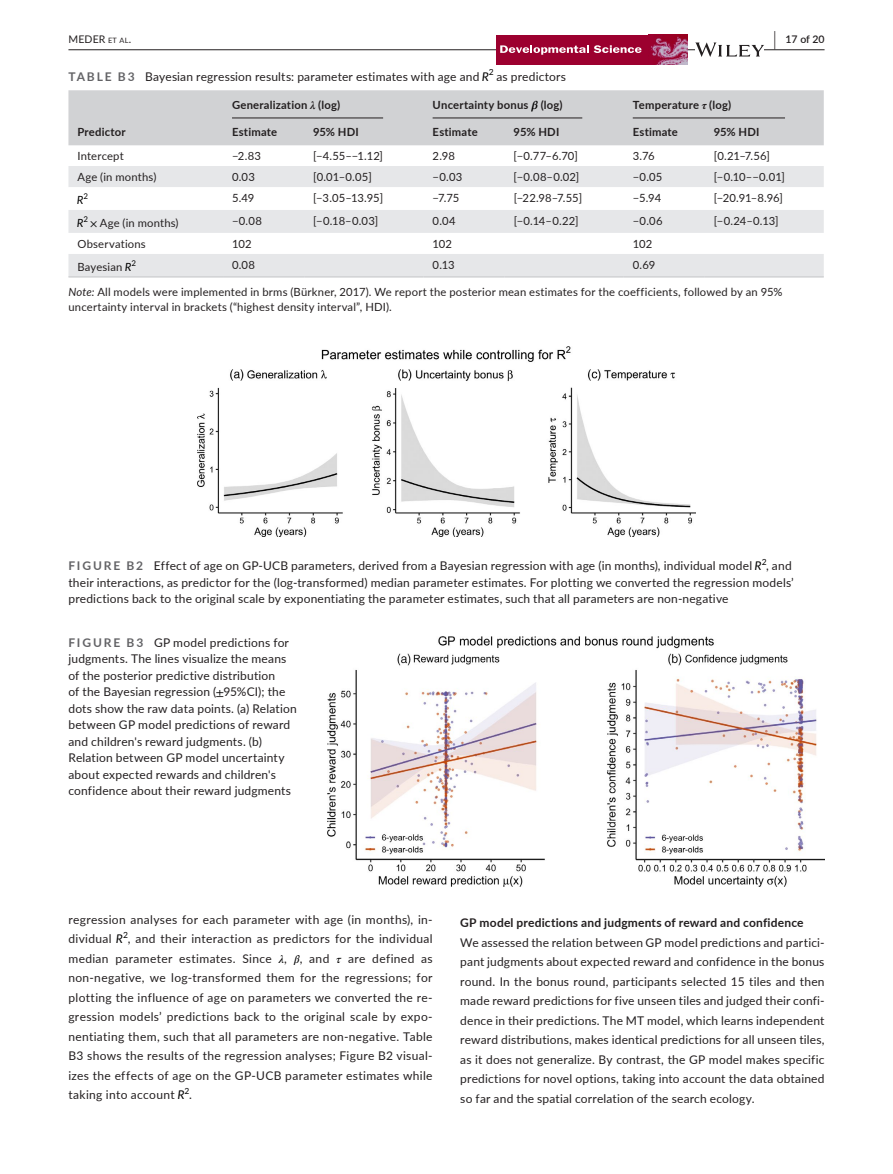
<style>
.page{position:relative;width:893px;height:1174px;background:#fff}
.page>*{position:absolute;margin:0;border:0;box-sizing:border-box;transform-origin:0 0}
.t1{font:12px/19.5px "Lato";letter-spacing:.015em;color:#231f20}
.t2{font:700 12px "Lato";letter-spacing:.015em;color:#231f20}
.t3{font:11.25px/15.8px "Lato";letter-spacing:.015em;color:#231f20}
.t4{font:700 11.25px "Lato";letter-spacing:.02em;color:#231f20}
.t5{font:italic 11.25px "Lato";color:#000}
.t6{font:10.5px "Lato";letter-spacing:.01em;color:#231f20}
.t7{font:600 10.5px "Lato";color:#231f20}
.t8{font:8.4px "Lato";color:#000}
.t9{font:7.95px "Lato";color:#000}
.s1{font-size:7.35px}
.s2{font-size:19.5px}
.s3{font-weight:700;color:#636366}
.s4{font-style:italic;color:#000}
.s5{font-family:"STIX";font-style:italic}
.s6{font-family:"STIX Math";font-style:italic;font-size:12px;color:#000}
.s7{font-family:"STIX Math";color:#000}
.s8{font-style:italic}
.s9{font-family:"STIX Math";font-style:italic;color:#000}
</style>
<div class="page">
<hr style="left:68px;top:49px;width:756px;height:1px;background:#231f20">
<div style="left:496px;top:35px;width:192px;height:30px;background:#9c002f"></div>
<img style="left:651px;top:35px;width:37px;height:30px">
<svg style="left:500px;top:45px;width:141px;height:10px"></svg>
<svg style="left:695px;top:42px;width:69px;height:15px"></svg>
<div style="left:68px;top:90px;width:756px;height:55px;background:#d1d2d4"></div>
<svg style="left:68px;top:166px;width:756px;height:110px;fill:#e6e7e9"></svg>
<hr style="left:68px;top:276px;width:155px;height:2px;background:#d1d2d4">
<hr style="left:223px;top:276px;width:81px;height:2px;background:#d1d2d4">
<hr style="left:304px;top:276px;width:120px;height:2px;background:#d1d2d4">
<hr style="left:424px;top:276px;width:81px;height:2px;background:#d1d2d4">
<hr style="left:505px;top:276px;width:119px;height:2px;background:#d1d2d4">
<hr style="left:624px;top:276px;width:81px;height:2px;background:#d1d2d4">
<hr style="left:705px;top:276px;width:119px;height:2px;background:#d1d2d4">
<hr style="left:232px;top:118px;width:151px;height:1px;background:#231f20">
<hr style="left:433px;top:118px;width:149px;height:1px;background:#231f20">
<hr style="left:633px;top:118px;width:152px;height:1px;background:#231f20">
<img style="left:198px;top:347px;width:497px;height:189px">
<img style="left:327px;top:637px;width:497px;height:250px">
<p class="t6" style="left:68px;top:31px;width:64px">MEDER <span class="s1">et al</span>.</p>
<p class="t7" style="left:774px;top:31px;width:52px"><span class="s2">|</span> 17 of 20</p>
<p class="t1" style="left:68px;top:66px;width:422px"><span class="s3">TABLE B3</span> Bayesian regression results: parameter estimates with age and <span class="s4">R</span></p>
<p class="t8" style="left:489px;top:69px;width:6px">2</p>
<p class="t1" style="left:496px;top:66px;width:71px">as predictors</p>
<p class="t4" style="left:77px;top:124px;width:50px">Predictor</p>
<p class="t4" style="left:232px;top:96px;width:110px">Generalization <span class="s5">λ</span> (log)</p>
<p class="t4" style="left:433px;top:96px;width:132px">Uncertainty bonus <span class="s6">𝜷</span> (log)</p>
<p class="t4" style="left:633px;top:96px;width:100px">Temperature <span class="s5">τ</span> (log)</p>
<p class="t4" style="left:232px;top:124px;width:47px">Estimate</p>
<p class="t4" style="left:313px;top:124px;width:47px">95% HDI</p>
<p class="t4" style="left:433px;top:124px;width:47px">Estimate</p>
<p class="t4" style="left:514px;top:124px;width:47px">95% HDI</p>
<p class="t4" style="left:633px;top:124px;width:47px">Estimate</p>
<p class="t4" style="left:714px;top:124px;width:47px">95% HDI</p>
<p class="t3" style="left:77px;top:148px;width:48px">Intercept</p>
<p class="t3" style="left:232px;top:148px;width:30px">−2.83</p>
<p class="t3" style="left:313px;top:148px;width:71px">[−4.55–−1.12]</p>
<p class="t3" style="left:433px;top:148px;width:24px">2.98</p>
<p class="t3" style="left:514px;top:148px;width:66px">[−0.77–6.70]</p>
<p class="t3" style="left:633px;top:148px;width:23px">3.76</p>
<p class="t3" style="left:714px;top:148px;width:58px">[0.21–7.56]</p>
<p class="t3" style="left:77px;top:169px;width:80px">Age (in months)</p>
<p class="t3" style="left:232px;top:169px;width:24px">0.03</p>
<p class="t3" style="left:313px;top:169px;width:60px">[0.01–0.05]</p>
<p class="t3" style="left:433px;top:169px;width:31px">−0.03</p>
<p class="t3" style="left:514px;top:169px;width:67px">[−0.08–0.02]</p>
<p class="t3" style="left:633px;top:169px;width:31px">−0.05</p>
<p class="t3" style="left:714px;top:169px;width:73px">[−0.10–−0.01]</p>
<p class="t5" style="left:77px;top:193px;width:8px">R</p>
<p class="t9" style="left:84px;top:193px;width:6px">2</p>
<p class="t3" style="left:232px;top:190px;width:24px">5.49</p>
<p class="t3" style="left:313px;top:190px;width:71px">[−3.05–13.95]</p>
<p class="t3" style="left:433px;top:190px;width:28px">−7.75</p>
<p class="t3" style="left:514px;top:190px;width:70px">[−22.98–7.55]</p>
<p class="t3" style="left:633px;top:190px;width:30px">−5.94</p>
<p class="t3" style="left:714px;top:190px;width:71px">[−20.91–8.96]</p>
<p class="t5" style="left:77px;top:216px;width:8px">R</p>
<p class="t9" style="left:84px;top:216px;width:6px">2</p>
<p class="t3" style="left:90px;top:214px;width:90px"><span class="s7">×</span> Age (in months)</p>
<p class="t3" style="left:232px;top:213px;width:31px">−0.08</p>
<p class="t3" style="left:313px;top:213px;width:67px">[−0.18–0.03]</p>
<p class="t3" style="left:433px;top:213px;width:25px">0.04</p>
<p class="t3" style="left:514px;top:213px;width:66px">[−0.14–0.22]</p>
<p class="t3" style="left:633px;top:213px;width:31px">−0.06</p>
<p class="t3" style="left:714px;top:213px;width:66px">[−0.24–0.13]</p>
<p class="t3" style="left:77px;top:235px;width:70px">Observations</p>
<p class="t3" style="left:232px;top:235px;width:21px">102</p>
<p class="t3" style="left:433px;top:235px;width:21px">102</p>
<p class="t3" style="left:633px;top:235px;width:21px">102</p>
<p class="t3" style="left:77px;top:258px;width:55px">Bayesian <span class="s4">R</span></p>
<p class="t9" style="left:131px;top:259px;width:6px">2</p>
<p class="t3" style="left:232px;top:256px;width:25px">0.08</p>
<p class="t3" style="left:433px;top:256px;width:24px">0.13</p>
<p class="t3" style="left:633px;top:256px;width:24px">0.69</p>
<p class="t3" style="left:68px;top:283px;width:715px"><span class="s8">Note:</span> All models were implemented in brms (Bürkner, 2017). We report the posterior mean estimates for the coefficients, followed by an 95% uncertainty interval in brackets (“highest density interval”, HDI).</p>
<p class="t8" style="left:762px;top:558px;width:6px">2</p>
<p class="t1" style="left:68px;top:573px;width:727px;line-height:16.5px">their interactions, as predictor for the (log-transformed) median parameter estimates. For plotting we converted the regression models’ predictions back to the original scale by exponentiating the parameter estimates, such that all parameters are non-negative</p>
<p class="t1" style="left:68px;top:633px;width:230px;line-height:16.5px"><span class="s3">FIGURE B3</span> GP model predictions for judgments. The lines visualize the means of the posterior predictive distribution<br>of the Bayesian regression (<span class="s7">±</span>95%CI); the dots show the raw data points. (a) Relation between GP model predictions of reward and children's reward judgments. (b)<br>Relation between GP model uncertainty about expected rewards and children's confidence about their reward judgments</p>
<p class="t1" style="left:68px;top:555px;width:725px"><span class="s3">FIGURE B2</span> Effect of age on GP-UCB parameters, derived from a Bayesian regression with age (in months), individual model <span class="s4">R</span> , and</p>
<p class="t1" style="left:68px;top:909px;width:366px">regression analyses for each parameter with age (in months), in&shy;dividual <span class="s4">R</span> , and their interaction as predictors for the individual</p>
<p class="t8" style="left:123px;top:931px;width:6px">2</p>
<p class="t1" style="left:68px;top:948px;width:366px;text-align:justify">median parameter estimates. Since <span class="s9">𝜆</span>, <span class="s9">𝛽</span>, and <span class="s9">𝜏</span> are defined as non-negative, we log-transformed them for the regressions; for plotting the influence of age on parameters we converted the re&shy;gression models’ predictions back to the original scale by expo&shy;nentiating them, such that all parameters are non-negative. Table B3 shows the results of the regression analyses; Figure B2 visual&shy;izes the effects of age on the GP-UCB parameter estimates while taking into account <span class="s4">R</span> .</p>
<p class="t8" style="left:185px;top:1087px;width:6px">2</p>
<p class="t2" style="left:460px;top:914px;width:345px">GP model predictions and judgments of reward and confidence</p>
<p class="t1" style="left:460px;top:932px;width:366px;text-align:justify">We assessed the relation between GP model predictions and partici&shy;pant judgments about expected reward and confidence in the bonus round. In the bonus round, participants selected 15 tiles and then made reward predictions for five unseen tiles and judged their confi&shy;dence in their predictions. The MT model, which learns independent reward distributions, makes identical predictions for all unseen tiles, as it does not generalize. By contrast, the GP model makes specific predictions for novel options, taking into account the data obtained so far and the spatial correlation of the search ecology.</p>
</div>
